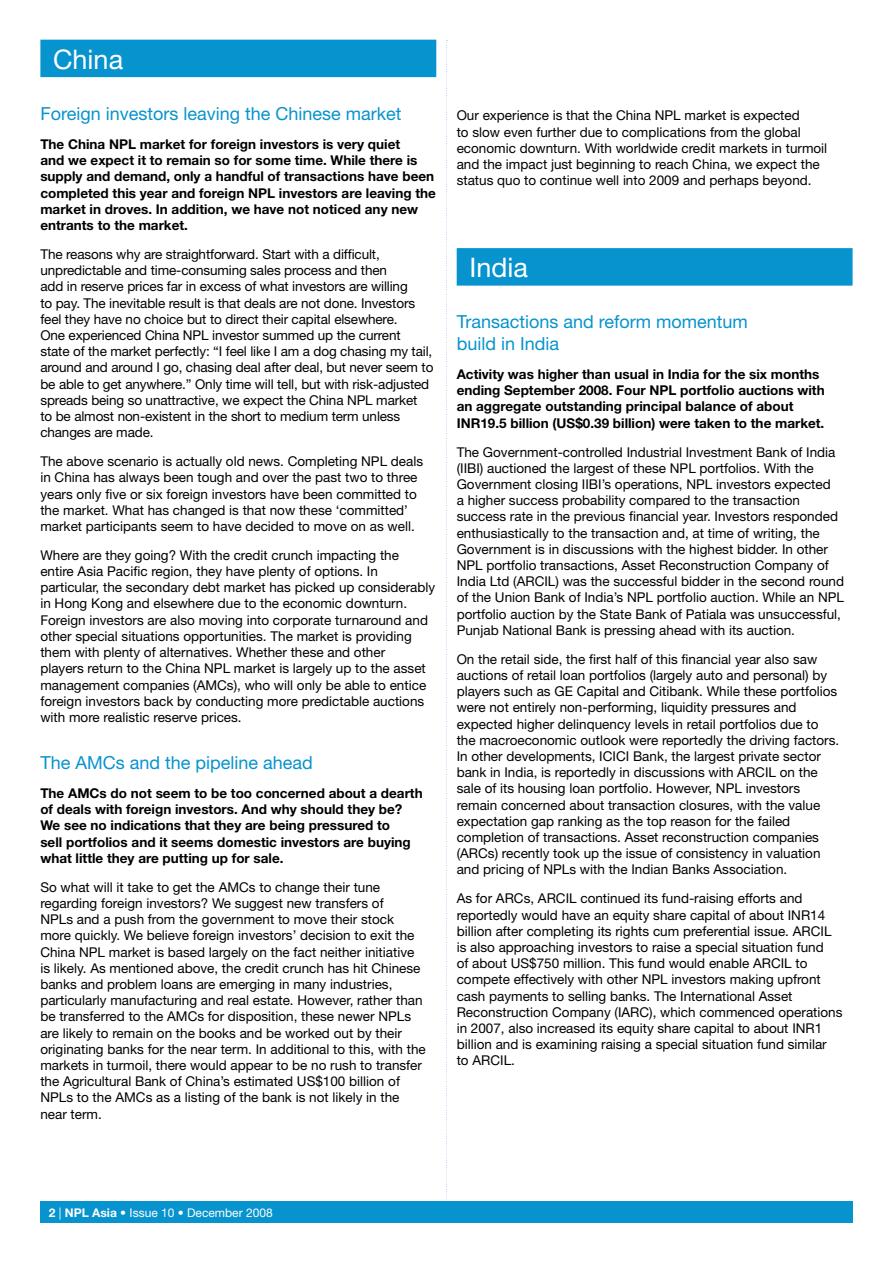
<style>
.page{position:relative;width:893px;height:1263px;background:#fff}
.page>*{position:absolute;margin:0;border:0;box-sizing:border-box;transform-origin:0 0}
.t1{font:27px "Helvetica Neue";color:#fff}
.t2{font:18px/21.6px "Helvetica Neue";color:#0793cd}
.t3{font:13.5px/16.2px "Helvetica Neue";color:#000}
.t4{font:700 13.5px/16.2px "Helvetica Neue";color:#000}
.t5{font:12px "Helvetica Neue";color:#fff}
.s1{font-weight:700}
</style>
<div class="page">
<svg style="left:446px;top:40px;width:1px;height:1160px"></svg>
<div style="left:40px;top:40px;width:396px;height:37px;background:#0793cd"></div>
<div style="left:457px;top:248px;width:396px;height:38px;background:#0793cd"></div>
<div style="left:40px;top:1201px;width:813px;height:21px;background:#0793cd"></div>
<h1 class="t1" style="left:53px;top:43px;width:72px">China</h1>
<h2 class="t2" style="left:40px;top:103px;width:363px">Foreign investors leaving the Chinese market</h2>
<p class="t4" style="left:40px;top:136px;width:397px">The China NPL market for foreign investors is very quiet<br>and we expect it to remain so for some time. While there is supply and demand, only a handful of transactions have been completed this year and foreign NPL investors are leaving the market in droves. In addition, we have not noticed any new entrants to the market.</p>
<p class="t3" style="left:40px;top:246px;width:395px">The reasons why are straightforward. Start with a difficult, unpredictable and time-consuming sales process and then<br>add in reserve prices far in excess of what investors are willing<br>to pay. The inevitable result is that deals are not done. Investors feel they have no choice but to direct their capital elsewhere.<br>One experienced China NPL investor summed up the current<br>state of the market perfectly: “I feel like I am a dog chasing my tail, around and around I go, chasing deal after deal, but never seem to be able to get anywhere.” Only time will tell, but with risk-adjusted spreads being so unattractive, we expect the China NPL market<br>to be almost non-existent in the short to medium term unless changes are made.</p>
<p class="t3" style="left:40px;top:453px;width:384px">The above scenario is actually old news. Completing NPL deals in China has always been tough and over the past two to three years only five or six foreign investors have been committed to the market. What has changed is that now these ‘committed’ market participants seem to have decided to move on as well.</p>
<p class="t3" style="left:40px;top:547px;width:396px">Where are they going? With the credit crunch impacting the entire Asia Pacific region, they have plenty of options. In particular, the secondary debt market has picked up considerably in Hong Kong and elsewhere due to the economic downturn.<br>Foreign investors are also moving into corporate turnaround and other special situations opportunities. The market is providing them with plenty of alternatives. Whether these and other<br>players return to the China NPL market is largely up to the asset management companies (AMCs), who will only be able to entice foreign investors back by conducting more predictable auctions with more realistic reserve prices.</p>
<h2 class="t2" style="left:40px;top:751px;width:274px">The AMCs and the pipeline ahead</h2>
<p class="t4" style="left:40px;top:785px;width:384px">The AMCs do not seem to be too concerned about a dearth of deals with foreign investors. And why should they be?<br>We see no indications that they are being pressured to<br>sell portfolios and it seems domestic investors are buying what little they are putting up for sale.</p>
<p class="t3" style="left:40px;top:879px;width:387px">So what will it take to get the AMCs to change their tune regarding foreign investors? We suggest new transfers of<br>NPLs and a push from the government to move their stock more quickly. We believe foreign investors’ decision to exit the China NPL market is based largely on the fact neither initiative is likely. As mentioned above, the credit crunch has hit Chinese banks and problem loans are emerging in many industries, particularly manufacturing and real estate. However, rather than be transferred to the AMCs for disposition, these newer NPLs are likely to remain on the books and be worked out by their originating banks for the near term. In additional to this, with the markets in turmoil, there would appear to be no rush to transfer the Agricultural Bank of China’s estimated US$100 billion of NPLs to the AMCs as a listing of the bank is not likely in the near term.</p>
<p class="t3" style="left:457px;top:107px;width:372px">Our experience is that the China NPL market is expected<br>to slow even further due to complications from the global economic downturn. With worldwide credit markets in turmoil and the impact just beginning to reach China, we expect the status quo to continue well into 2009 and perhaps beyond.</p>
<h1 class="t1" style="left:469px;top:251px;width:60px">India</h1>
<h2 class="t2" style="left:457px;top:311px;width:293px">Transactions and reform momentum build in India</h2>
<p class="t4" style="left:457px;top:366px;width:369px">Activity was higher than usual in India for the six months ending September 2008. Four NPL portfolio auctions with an aggregate outstanding principal balance of about INR19.5 billion (US$0.39 billion) were taken to the market.</p>
<p class="t3" style="left:457px;top:443px;width:389px">The Government-controlled Industrial Investment Bank of India (IIBI) auctioned the largest of these NPL portfolios. With the Government closing IIBI’s operations, NPL investors expected<br>a higher success probability compared to the transaction success rate in the previous financial year. Investors responded enthusiastically to the transaction and, at time of writing, the Government is in discussions with the highest bidder. In other NPL portfolio transactions, Asset Reconstruction Company of India Ltd (ARCIL) was the successful bidder in the second round of the Union Bank of India’s NPL portfolio auction. While an NPL portfolio auction by the State Bank of Patiala was unsuccessful, Punjab National Bank is pressing ahead with its auction.</p>
<p class="t3" style="left:457px;top:651px;width:384px">On the retail side, the first half of this financial year also saw auctions of retail loan portfolios (largely auto and personal) by players such as GE Capital and Citibank. While these portfolios were not entirely non-performing, liquidity pressures and expected higher delinquency levels in retail portfolios due to the macroeconomic outlook were reportedly the driving factors.<br>In other developments, ICICI Bank, the largest private sector bank in India, is reportedly in discussions with ARCIL on the sale of its housing loan portfolio. However, NPL investors remain concerned about transaction closures, with the value expectation gap ranking as the top reason for the failed completion of transactions. Asset reconstruction companies (ARCs) recently took up the issue of consistency in valuation and pricing of NPLs with the Indian Banks Association.</p>
<p class="t3" style="left:457px;top:890px;width:387px">As for ARCs, ARCIL continued its fund-raising efforts and reportedly would have an equity share capital of about INR14 billion after completing its rights cum preferential issue. ARCIL is also approaching investors to raise a special situation fund<br>of about US$750 million. This fund would enable ARCIL to compete effectively with other NPL investors making upfront cash payments to selling banks. The International Asset Reconstruction Company (IARC), which commenced operations in 2007, also increased its equity share capital to about INR1 billion and is examining raising a special situation fund similar<br>to ARCIL.</p>
<p class="t5" style="left:59px;top:1205px;width:215px">| <span class="s1">NPL Asia</span> • Issue 10 • December 2008</p>
</div>
